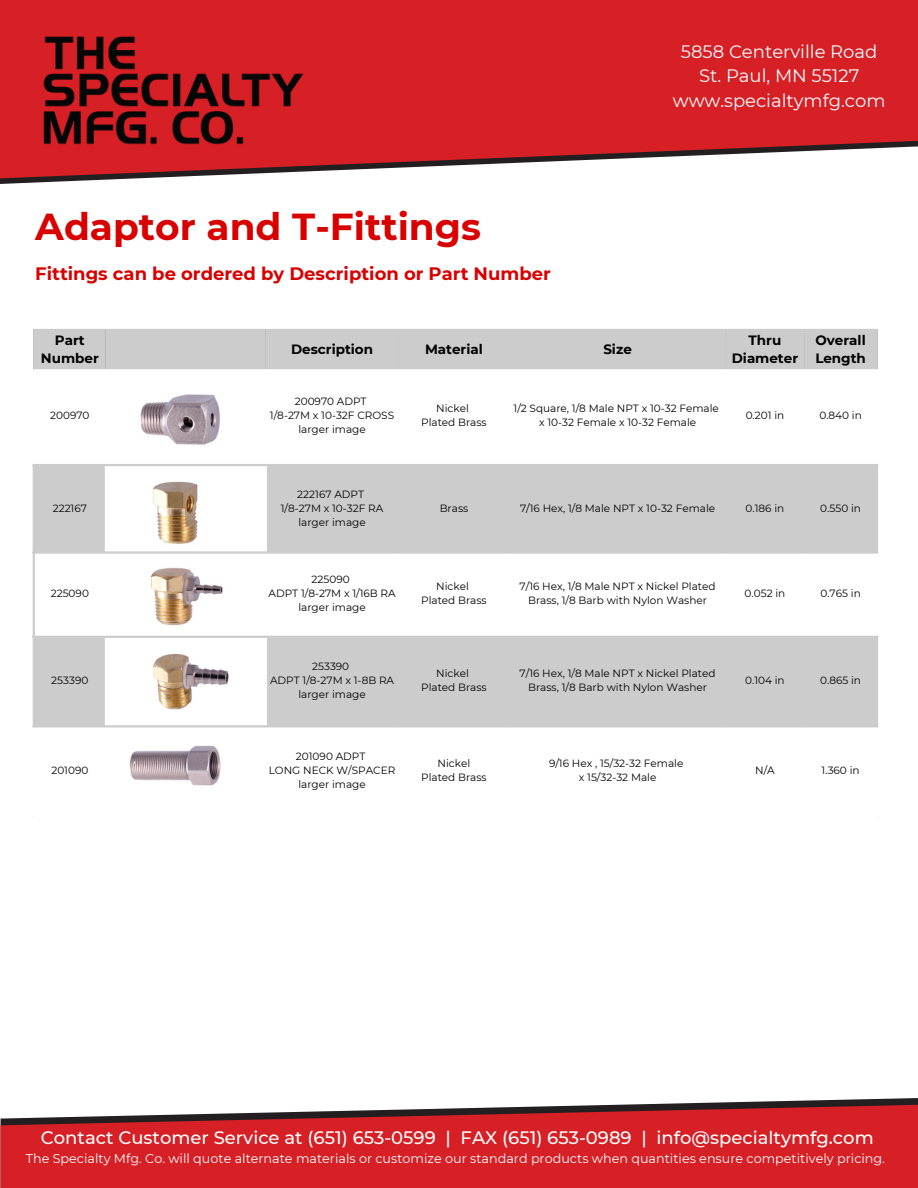
<style>
.page{position:relative;width:918px;height:1188px;background:#fff}
.page>*{position:absolute;margin:0;border:0;box-sizing:border-box;transform-origin:0 0}
.t1{font:700 37.5px "Montserrat";color:#d80100}
.t2{font:500 18px "Montserrat";color:#fff}
.t3{font:18px/24.8px "Montserrat";color:#fff;text-align:center}
.t4{font:700 18px "Montserrat";color:#d80100}
.t5{font:700 13.5px/18.5px "Montserrat";color:#000;text-align:center}
.t6{font:12.75px "Montserrat";color:#fff}
.t7{font:10.5px/14px "Montserrat";color:#000;text-align:center}
</style>
<div class="page">
<svg style="left:0;top:0;width:918px;height:179px;background:#d4373c"></svg>
<svg style="left:609px;top:1098px;width:309px;height:7px"></svg>
<svg style="left:1px;top:1105px;width:917px;height:83px;background:#cc2b31"></svg>
<img style="left:26px;top:21px;width:290px;height:157px">
<div style="left:34px;top:330px;width:842px;height:39px;background:#ccc"></div>
<svg style="left:35px;top:466px;width:841px;height:262px;fill:#ccc"></svg>
<hr style="left:33px;top:330px;width:1px;height:39px;background:#ccc">
<hr style="left:105px;top:330px;width:2px;height:39px;background:#ccc">
<hr style="left:265px;top:330px;width:1px;height:39px;background:#ccc">
<hr style="left:398px;top:330px;width:1px;height:39px;background:#ccc">
<hr style="left:509px;top:330px;width:1px;height:39px;background:#ccc">
<hr style="left:725px;top:330px;width:1px;height:39px;background:#ccc">
<hr style="left:804px;top:330px;width:1px;height:39px;background:#ccc">
<hr style="left:876px;top:330px;width:2px;height:39px;background:#ccc">
<hr style="left:33px;top:329px;width:845px;height:1px;background:#ccc">
<hr style="left:105px;top:369px;width:2px;height:446px;background:#fff">
<hr style="left:265px;top:369px;width:2px;height:446px;background:#fff">
<hr style="left:397px;top:554px;width:3px;height:82px;background:#fff">
<hr style="left:397px;top:727px;width:3px;height:88px;background:#fff">
<hr style="left:508px;top:554px;width:3px;height:82px;background:#fff">
<hr style="left:508px;top:727px;width:3px;height:88px;background:#fff">
<hr style="left:725px;top:554px;width:2px;height:82px;background:#fff">
<hr style="left:725px;top:727px;width:2px;height:88px;background:#fff">
<hr style="left:803px;top:554px;width:2px;height:82px;background:#fff">
<hr style="left:803px;top:727px;width:2px;height:88px;background:#fff">
<hr style="left:33px;top:466px;width:2px;height:259px;background:#ccc">
<hr style="left:397px;top:466px;width:3px;height:85px;background:#ccc">
<hr style="left:397px;top:638px;width:3px;height:87px;background:#ccc">
<hr style="left:508px;top:466px;width:3px;height:85px;background:#ccc">
<hr style="left:508px;top:638px;width:3px;height:87px;background:#ccc">
<hr style="left:725px;top:466px;width:2px;height:85px;background:#ccc">
<hr style="left:725px;top:638px;width:2px;height:87px;background:#ccc">
<hr style="left:803px;top:466px;width:2px;height:85px;background:#ccc">
<hr style="left:803px;top:638px;width:2px;height:87px;background:#ccc">
<hr style="left:876px;top:466px;width:2px;height:85px;background:#ccc">
<hr style="left:876px;top:638px;width:2px;height:87px;background:#ccc">
<hr style="left:33px;top:464px;width:845px;height:2px;background:#ccc">
<hr style="left:33px;top:551px;width:845px;height:3px;background:#ccc">
<hr style="left:33px;top:636px;width:845px;height:2px;background:#ccc">
<hr style="left:33px;top:725px;width:845px;height:2px;background:#ccc">
<img style="left:140px;top:394px;width:80px;height:51px">
<img style="left:148px;top:477px;width:54px;height:71px">
<img style="left:148px;top:563px;width:78px;height:64px">
<img style="left:148px;top:649px;width:85px;height:64px">
<img style="left:129px;top:745px;width:92px;height:41px">
<p class="t1" style="left:35px;top:204px;width:447px">Adaptor and T-Fittings</p>
<p class="t4" style="left:35px;top:263px;width:517px">Fittings can be ordered by Description or Part Number</p>
<p class="t3" style="left:673px;top:39px;width:214px">5858 Centerville Road<br>St. Paul, MN 55127 www.specialtymfg.com</p>
<h3 class="t5" style="left:55px;top:331px;width:31px">Part</h3>
<h1 class="t5" style="left:41px;top:349px;width:59px">Number</h1>
<p class="t7" style="left:50px;top:409px;width:41px">200970</p>
<p class="t7" style="left:53px;top:501px;width:36px">222167</p>
<p class="t7" style="left:51px;top:587px;width:40px">225090</p>
<p class="t7" style="left:51px;top:674px;width:39px">253390</p>
<p class="t7" style="left:51px;top:763px;width:39px">201090</p>
<h2 class="t5" style="left:291px;top:340px;width:84px">Description</h2>
<p class="t5" style="left:425px;top:340px;width:59px">Material</p>
<p class="t5" style="left:603px;top:340px;width:30px">Size</p>
<p class="t5" style="left:732px;top:331px;width:68px">Thru<br>Diameter</p>
<p class="t5" style="left:815px;top:331px;width:52px;text-align:left">Overall<br>Length</p>
<p class="t7" style="left:295px;top:395px;width:73px">200970 ADPT</p>
<p class="t7" style="left:270px;top:409px;width:126px">1/8-27M x 10-32F CROSS</p>
<p class="t7" style="left:298px;top:423px;width:69px">larger image</p>
<p class="t7" style="left:436px;top:402px;width:34px">Nickel</p>
<p class="t7" style="left:421px;top:416px;width:67px">Plated Brass</p>
<p class="t7" style="left:514px;top:402px;width:207px">1/2 Square, 1/8 Male NPT x 10-32 Female</p>
<p class="t7" style="left:539px;top:416px;width:159px">x 10-32 Female x 10-32 Female</p>
<p class="t7" style="left:746px;top:409px;width:40px">0.201 in</p>
<p class="t7" style="left:819px;top:409px;width:44px">0.840 in</p>
<p class="t7" style="left:297px;top:487px;width:68px">222167 ADPT</p>
<p class="t7" style="left:281px;top:501px;width:104px">1/8-27M x 10-32F RA</p>
<p class="t7" style="left:298px;top:515px;width:69px">larger image</p>
<p class="t7" style="left:440px;top:501px;width:30px">Brass</p>
<p class="t7" style="left:520px;top:501px;width:197px">7/16 Hex, 1/8 Male NPT x 10-32 Female</p>
<p class="t7" style="left:746px;top:501px;width:40px">0.186 in</p>
<p class="t7" style="left:820px;top:501px;width:42px">0.550 in</p>
<p class="t7" style="left:312px;top:573px;width:40px">225090</p>
<p class="t7" style="left:269px;top:587px;width:129px">ADPT 1/8-27M x 1/16B RA</p>
<p class="t7" style="left:298px;top:601px;width:69px">larger image</p>
<p class="t7" style="left:436px;top:580px;width:34px">Nickel</p>
<p class="t7" style="left:421px;top:594px;width:67px">Plated Brass</p>
<p class="t7" style="left:520px;top:580px;width:197px">7/16 Hex, 1/8 Male NPT x Nickel Plated<br>Brass, 1/8 Barb with Nylon Washer</p>
<p class="t7" style="left:745px;top:587px;width:42px">0.052 in</p>
<p class="t7" style="left:820px;top:587px;width:42px">0.765 in</p>
<p class="t7" style="left:312px;top:660px;width:39px">253390</p>
<p class="t7" style="left:270px;top:674px;width:126px">ADPT 1/8-27M x 1-8B RA</p>
<p class="t7" style="left:298px;top:688px;width:69px">larger image</p>
<p class="t7" style="left:436px;top:667px;width:34px">Nickel</p>
<p class="t7" style="left:421px;top:681px;width:67px">Plated Brass</p>
<p class="t7" style="left:520px;top:667px;width:197px">7/16 Hex, 1/8 Male NPT x Nickel Plated<br>Brass, 1/8 Barb with Nylon Washer</p>
<p class="t7" style="left:745px;top:674px;width:41px">0.104 in</p>
<p class="t7" style="left:820px;top:674px;width:42px">0.865 in</p>
<p class="t7" style="left:296px;top:749px;width:71px">201090 ADPT</p>
<p class="t7" style="left:269px;top:763px;width:128px">LONG NECK W/SPACER</p>
<p class="t7" style="left:298px;top:777px;width:69px">larger image</p>
<p class="t7" style="left:438px;top:756px;width:34px">Nickel</p>
<p class="t7" style="left:421px;top:770px;width:67px">Plated Brass</p>
<p class="t7" style="left:549px;top:756px;width:136px">9/16 Hex , 15/32-32 Female</p>
<p class="t7" style="left:579px;top:770px;width:79px">x 15/32-32 Male</p>
<p class="t7" style="left:755px;top:763px;width:21px">N/A</p>
<p class="t7" style="left:822px;top:763px;width:39px">1.360 in</p>
<h2 class="t2" style="left:41px;top:1127px;width:834px">Contact Customer Service at (651) 653-0599 | FAX (651) 653-0989 | info@specialtymfg.com</h2>
<p class="t6" style="left:26px;top:1150px;width:861px">The Specialty Mfg. Co. will quote alternate materials or customize our standard products when quantities ensure competitively pricing.</p>
</div>
